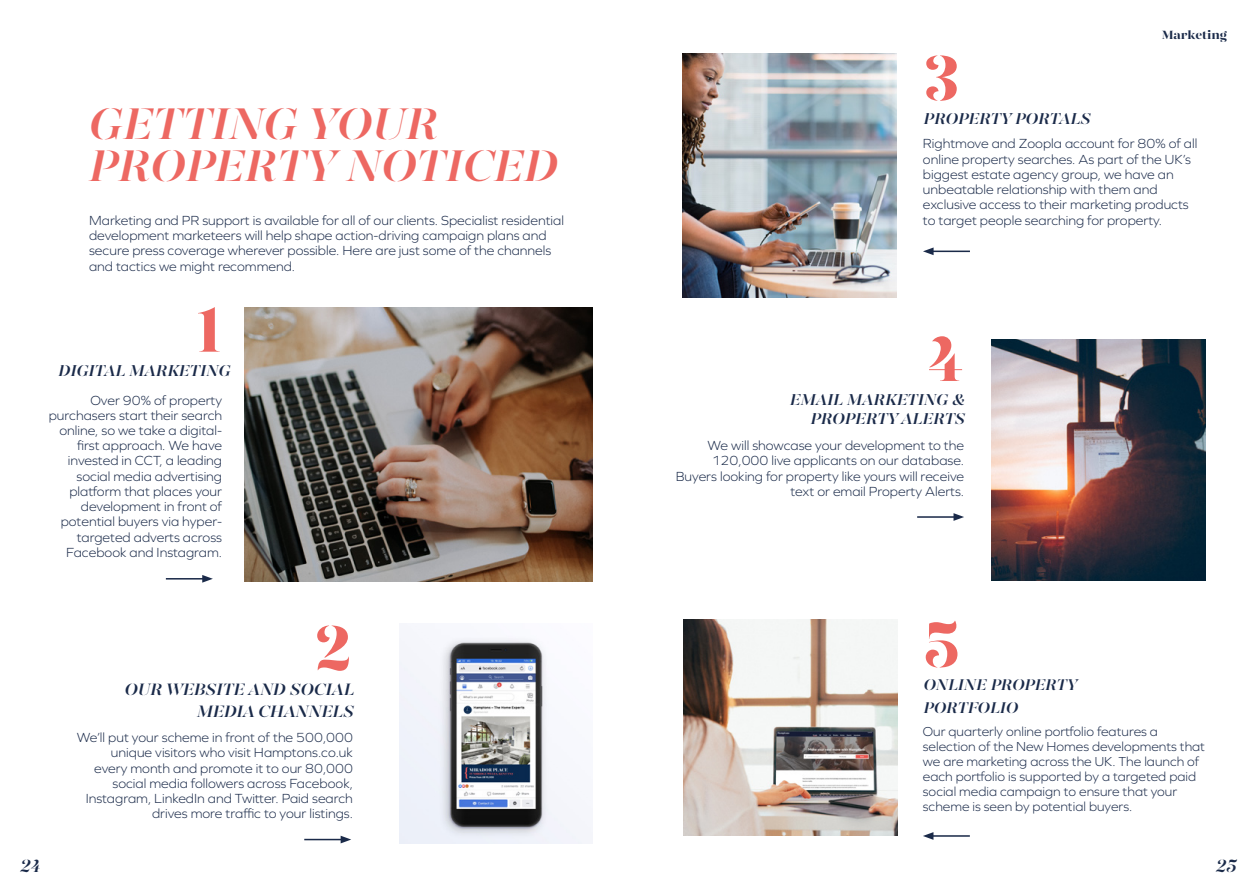
<style>
.page{position:relative;width:1259px;height:893px;background:#fff}
.page>*{position:absolute;margin:0;border:0;box-sizing:border-box;transform-origin:0 0}
.t1{font:900 64.8px "Gabriela Stencil";color:#ed6862}
.t2{font:italic 700 45px/41.7px "Gabriela Stencil";color:#ed6862}
.t3{font:italic 700 18px "Gabriela Stencil";color:#1a2a49}
.t4{font:italic 700 16.8px/22.8px "Gabriela Stencil";color:#1a2a49;text-align:right}
.t5{font:italic 700 16.05px/19.2px "Gabriela Stencil";color:#1a2a49;text-align:right}
.t6{font:italic 700 15.75px/22.5px "Gabriela Stencil";color:#1a2a49}
.t7{font:300 13.65px/15.1px "Graphie";color:#1a2a49;text-align:right}
.t8{font:300 13.5px/15px "Graphie";color:#1a2a49}
.t9{font:900 12.15px "Gabriela Stencil";color:#1a2a49}
</style>
<div class="page">
<img style="left:682px;top:53px;width:214px;height:244px">
<hr style="left:931px;top:251px;width:39px;height:1px;background:#1a2a49">
<svg style="left:923px;top:247px;width:10px;height:8px"></svg>
<img style="left:683px;top:620px;width:214px;height:216px">
<hr style="left:931px;top:835px;width:39px;height:2px;background:#1a2a49">
<svg style="left:923px;top:832px;width:10px;height:8px"></svg>
<img style="left:244px;top:307px;width:348px;height:275px">
<hr style="left:166px;top:578px;width:39px;height:2px;background:#1a2a49">
<svg style="left:202px;top:575px;width:11px;height:8px"></svg>
<img style="left:400px;top:638px;width:192px;height:205px">
<hr style="left:304px;top:839px;width:39px;height:1px;background:#1a2a49">
<svg style="left:341px;top:836px;width:10px;height:7px"></svg>
<hr style="left:917px;top:516px;width:39px;height:2px;background:#1a2a49">
<svg style="left:953px;top:513px;width:11px;height:8px"></svg>
<img style="left:991px;top:339px;width:214px;height:242px">
<h2 class="t2" style="left:87px;top:103px;width:470px">GETTING YOUR<br>PROPERTY NOTICED</h2>
<p class="t7" style="left:89px;top:213px;width:476px;text-align:left">Marketing and PR support is available for all of our clients. Specialist residential development marketeers will help shape action-driving campaign plans and secure press coverage wherever possible. Here are just some of the channels and tactics we might recommend.</p>
<h1 class="t1" style="left:196px;top:289px;width:28px">1</h1>
<p class="t5" style="left:58px;top:361px;width:174px">DIGITAL MARKETING</p>
<p class="t7" style="left:49px;top:392px;width:175px">Over 90% of property purchasers start their search online, so we take a digital&shy;first approach. We have invested in CCT, a leading social media advertising platform that places your development in front of potential buyers via hyper&shy;targeted adverts across<br>Facebook and Instagram.</p>
<h1 class="t1" style="left:314px;top:607px;width:40px">2</h1>
<p class="t4" style="left:124px;top:677px;width:231px">OUR WEBSITE AND SOCIAL<br>MEDIA CHANNELS</p>
<p class="t7" style="left:77px;top:730px;width:278px">We’ll put your scheme in front of the 500,000 unique visitors who visit Hamptons.co.uk every month and promote it to our 80,000 social media followers across Facebook, Instagram, LinkedIn and Twitter. Paid search drives more traffic to your listings.</p>
<p class="t9" style="left:1161px;top:27px;width:67px">Marketing</p>
<h1 class="t1" style="left:923px;top:37px;width:39px">3</h1>
<p class="t5" style="left:923px;top:109px;width:168px">PROPERTY PORTALS</p>
<p class="t7" style="left:923px;top:136px;width:276px;text-align:left">Rightmove and Zoopla account for 80% of all online property searches. As part of the UK’s biggest estate agency group, we have an unbeatable relationship with them and exclusive access to their marketing products to target people searching for property.</p>
<h1 class="t1" style="left:927px;top:318px;width:38px">4</h1>
<p class="t5" style="left:789px;top:390px;width:176px">EMAIL MARKETING &amp;<br>PROPERTY ALERTS</p>
<p class="t7" style="left:676px;top:438px;width:290px">We will showcase your development to the 120,000 live applicants on our database.<br>Buyers looking for property like yours will receive text or email Property Alerts.</p>
<h1 class="t1" style="left:923px;top:604px;width:39px">5</h1>
<p class="t6" style="left:923px;top:674px;width:155px">ONLINE PROPERTY<br>PORTFOLIO</p>
<p class="t8" style="left:923px;top:724px;width:284px">Our quarterly online portfolio features a selection of the New Homes developments that we are marketing across the UK. The launch of each portfolio is supported by a targeted paid social media campaign to ensure that your scheme is seen by potential buyers.</p>
<h3 class="t3" style="left:20px;top:854px;width:22px">24</h3>
<h3 class="t3" style="left:1215px;top:854px;width:22px">25</h3>
</div>
